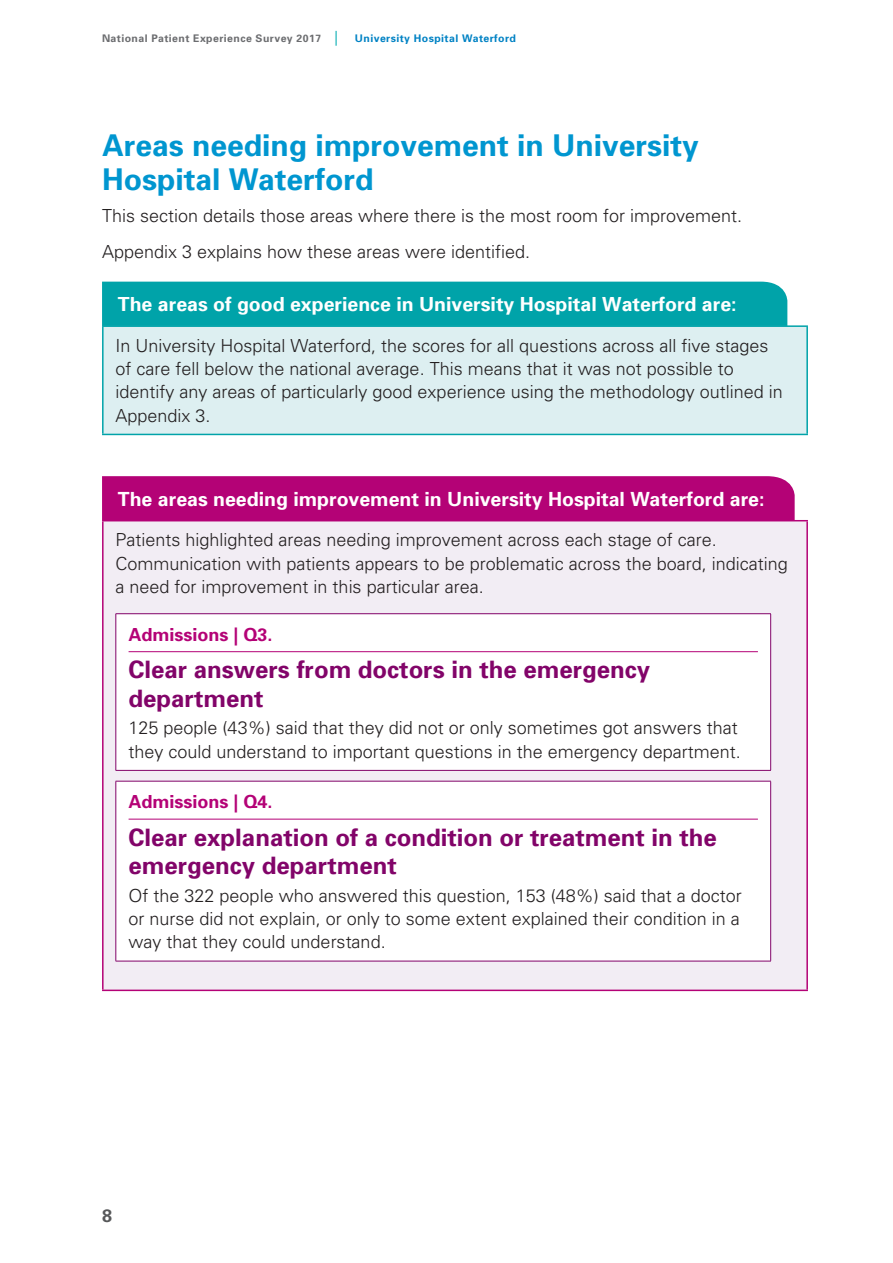
<style>
.page{position:relative;width:893px;height:1263px;background:#fff}
.page>*{position:absolute;margin:0;border:0;box-sizing:border-box;transform-origin:0 0}
.NPS_SUB_B{font:700 30px/34.5px "Univers";color:#0096d0}
.Q_line_2{font:700 24px/28.8px "Univers";color:#820469}
.NPS_SUB_C{font:700 19.5px "Univers";color:#fff}
.NPS_SUB_C-2{font:700 19.5px "Univers 65";color:#fff}
.NPS_New_body_2017{font:300 18px/23.2px "Univers";color:#231f20}
.Q_good_experience{font:700 18px "Univers";color:#b40276}
.t1{font:700 18px "Univers";color:#57585a}
.t2{font:700 10.5px "Univers";letter-spacing:.04em;color:#6c6d70}
.s1{font-size:14.85px;color:#28b8bd}
.s2{color:#0082c4}
</style>
<div class="page">
<div style="left:102px;top:281px;width:686px;height:44px;background:#00a3a9"></div>
<div style="left:103px;top:326px;width:704px;height:108px;background:#ddeff1"></div>
<hr style="left:102px;top:325px;width:706px;height:2px;background:#00a3a9">
<hr style="left:102px;top:327px;width:2px;height:107px;background:#00a3a9">
<hr style="left:102px;top:434px;width:706px;height:1px;background:#00a3a9">
<hr style="left:806px;top:327px;width:2px;height:107px;background:#00a3a9">
<div style="left:102px;top:476px;width:693px;height:44px;background:#b40276"></div>
<div style="left:103px;top:521px;width:704px;height:469px;background:#f2edf4"></div>
<hr style="left:102px;top:520px;width:706px;height:1px;background:#b40276">
<hr style="left:102px;top:521px;width:2px;height:468px;background:#b40276">
<hr style="left:806px;top:521px;width:2px;height:468px;background:#b40276">
<hr style="left:102px;top:989px;width:706px;height:2px;background:#b40276">
<div style="left:116px;top:614px;width:655px;height:156px;background:#fff"></div>
<hr style="left:116px;top:613px;width:655px;height:1px;background:#820469">
<hr style="left:116px;top:614px;width:1px;height:156px;background:#820469">
<hr style="left:770px;top:614px;width:1px;height:156px;background:#820469">
<hr style="left:116px;top:770px;width:655px;height:1px;background:#820469">
<hr style="left:129px;top:651px;width:629px;height:1px;background:#b40276">
<div style="left:116px;top:781px;width:655px;height:180px;background:#fff"></div>
<hr style="left:116px;top:781px;width:655px;height:1px;background:#820469">
<hr style="left:116px;top:781px;width:1px;height:180px;background:#820469">
<hr style="left:770px;top:781px;width:1px;height:180px;background:#820469">
<hr style="left:116px;top:961px;width:655px;height:1px;background:#820469">
<hr style="left:129px;top:819px;width:629px;height:1px;background:#b40276">
<p class="t2" style="left:102px;top:32px;width:415px">National Patient Experience Survey 2017 <span class="s1">|</span> <span class="s2">University Hospital Waterford</span></p>
<p class="NPS_SUB_B" style="left:102px;top:128px;width:598px">Areas needing improvement in University<br>Hospital Waterford</p>
<p class="NPS_New_body_2017" style="left:102px;top:204px;width:642px">This section details those areas where there is the most room for improvement.</p>
<p class="NPS_New_body_2017" style="left:102px;top:240px;width:430px">Appendix 3 explains how these areas were identified.</p>
<p class="NPS_SUB_C-2" style="left:118px;top:291px;width:620px">The areas of good experience in University Hospital Waterford are:</p>
<p class="NPS_New_body_2017" style="left:116px;top:334px;width:669px">In University Hospital Waterford, the scores for all questions across all five stages of care fell below the national average. This means that it was not possible to identify any areas of particularly good experience using the methodology outlined in Appendix 3.</p>
<p class="NPS_SUB_C" style="left:118px;top:487px;width:648px">The areas needing improvement in University Hospital Waterford are:</p>
<p class="NPS_New_body_2017" style="left:116px;top:528px;width:674px">Patients highlighted areas needing improvement across each stage of care.<br>Communication with patients appears to be problematic across the board, indicating a need for improvement in this particular area.</p>
<p class="Q_good_experience" style="left:129px;top:623px;width:146px">Admissions | Q3.</p>
<p class="Q_line_2" style="left:129px;top:655px;width:523px">Clear answers from doctors in the emergency department</p>
<p class="NPS_New_body_2017" style="left:129px;top:716px;width:614px">125 people (43%) said that they did not or only sometimes got answers that they could understand to important questions in the emergency department.</p>
<p class="Q_good_experience" style="left:129px;top:791px;width:146px">Admissions | Q4.</p>
<p class="Q_line_2" style="left:129px;top:823px;width:590px">Clear explanation of a condition or treatment in the emergency department</p>
<p class="NPS_New_body_2017" style="left:129px;top:884px;width:615px;text-align:justify">Of the 322 people who answered this question, 153 (48%) said that a doctor or nurse did not explain, or only to some extent explained their condition in a way that they could understand.</p>
<p class="t1" style="left:102px;top:1205px;width:12px">8</p>
</div>
